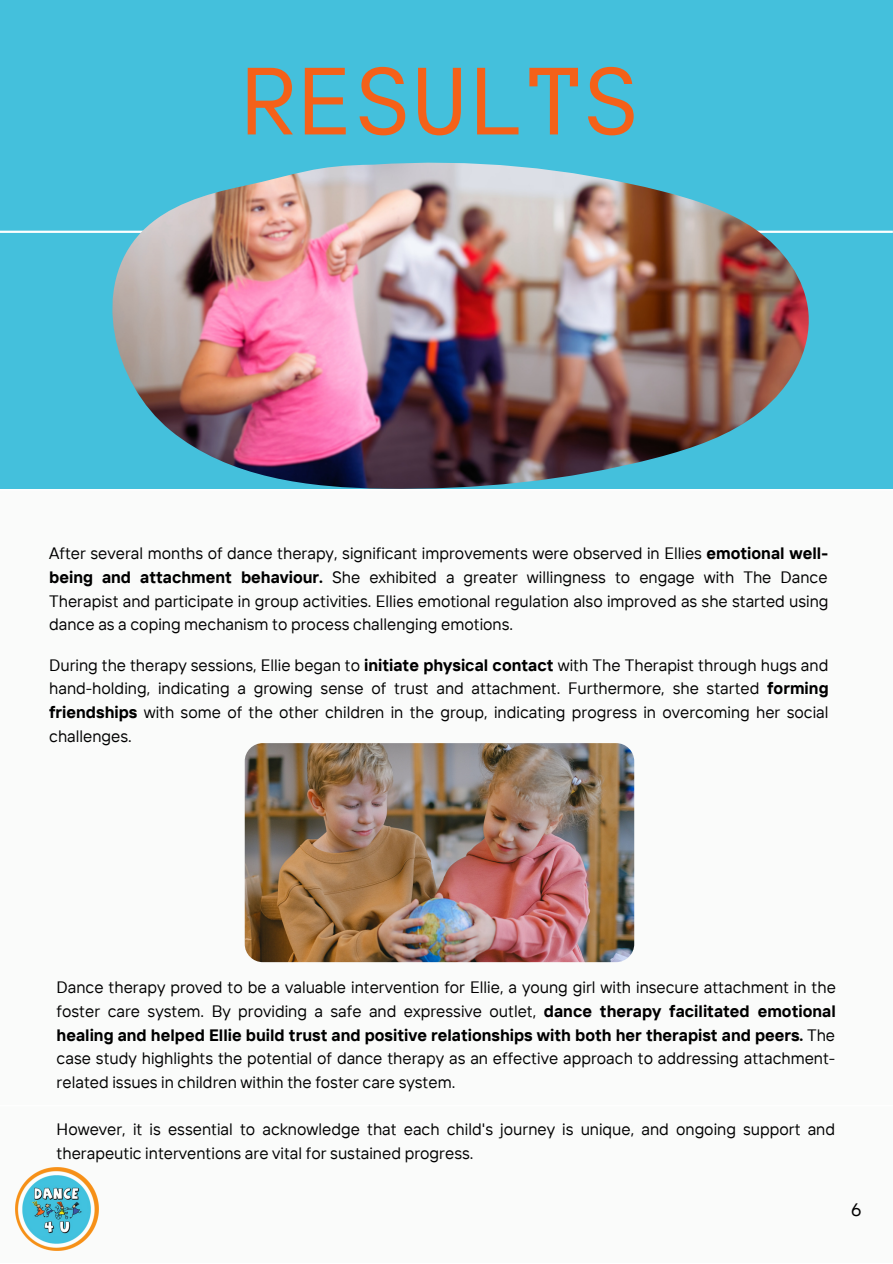
<style>
.page{position:relative;width:893px;height:1264px;background:#fff}
.page>*{position:absolute;margin:0;border:0;box-sizing:border-box;transform-origin:0 0}
.t1{font:95.1px "TT Interphases Mono";color:#f46119}
.t2{font:18px "TT Interphases";color:#000}
.t3{font:16.5px/23.5px "TT Interphases";color:#000;text-align:justify}
.s1{font-weight:700}
</style>
<div class="page">
<div style="left:0;top:0;width:892px;height:1262px;background:#44c0dc"></div>
<hr style="left:0;top:231px;width:892px;height:2px;background:#fff">
<div style="left:0;top:489px;width:892px;height:773px;background:#fafbfa"></div>
<hr style="left:0;top:1105px;width:892px;height:1px;background:#fff">
<img style="left:245px;top:743px;width:389px;height:219px;border-radius:18px">
<img style="left:112px;top:162px;width:696px;height:328px">
<img style="left:15px;top:1167px;width:83px;height:83px">
<p class="t1" style="left:239px;top:43px;width:401px">RESULTS</p>
<p class="t3" style="left:49px;top:541px;width:780px">After several months of dance therapy, significant improvements were observed in Ellies <span class="s1">emotional well&shy;being and attachment behaviour.</span> She exhibited a greater willingness to engage with The Dance Therapist and participate in group activities. Ellies emotional regulation also improved as she started using dance as a coping mechanism to process challenging emotions.</p>
<p class="t3" style="left:49px;top:652px;width:780px">During the therapy sessions, Ellie began to <span class="s1">initiate physical contact</span> with The Therapist through hugs and hand-holding, indicating a growing sense of trust and attachment. Furthermore, she started <span class="s1">forming friendships</span> with some of the other children in the group, indicating progress in overcoming her social challenges.</p>
<p class="t3" style="left:57px;top:975px;width:780px">Dance therapy proved to be a valuable intervention for Ellie, a young girl with insecure attachment in the foster care system. By providing a safe and expressive outlet, <span class="s1">dance therapy facilitated emotional healing and helped Ellie build trust and positive relationships with both her therapist and peers.</span> The case study highlights the potential of dance therapy as an effective approach to addressing attachment&shy;related issues in children within the foster care system.</p>
<p class="t3" style="left:57px;top:1117px;width:780px">However, it is essential to acknowledge that each child's journey is unique, and ongoing support and therapeutic interventions are vital for sustained progress.</p>
<p class="t2" style="left:851px;top:1197px;width:12px">6</p>
</div>
